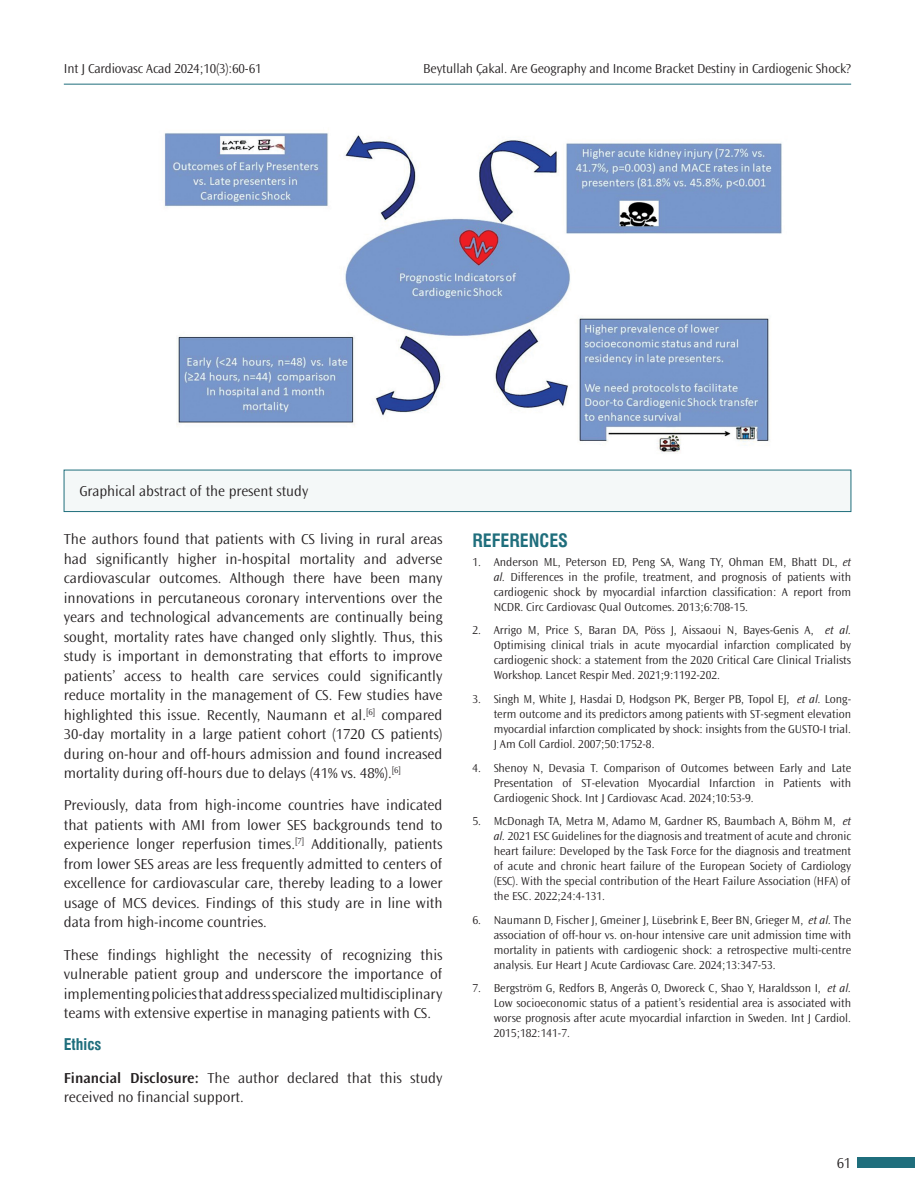
<style>
.page{position:relative;width:915px;height:1191px;background:#fff}
.page>*{position:absolute;margin:0;border:0;box-sizing:border-box;transform-origin:0 0}
.ARA_BASLIK{font:18px "Swiss Condensed Bold Tr";color:#1f6e7c}
.ARA_ARA{font:15.75px "Swiss Condensed Bold Tr";color:#1f6e7c}
.YAZI{font:300 15px/19.5px "Ocean Sans Std";color:#231f20;text-align:justify}
.RESİM-ALTI{font:300 15px "Ocean Sans Std";color:#231f20}
.t1{font:300 13.5px "Ocean Sans Std";letter-spacing:-.01em;color:#231f20}
.t2{font:300 12px/15px "Ocean Sans Std";color:#231f20;text-align:justify}
.s1{font-weight:600}
.s2{font-style:italic}
</style>
<div class="page">
<div style="left:857px;top:1157px;width:57px;height:11px;background:#1f6e7c"></div>
<hr style="left:64px;top:84px;width:786px;height:1px;background:#1f6e7c">
<div style="left:64px;top:470px;width:786px;height:41px;background:#f4f8f8"></div>
<div style="left:64px;top:469px;width:787px;height:43px;border:1px solid #1f6e7c"></div>
<img style="left:164px;top:133px;width:618px;height:320px">
<p class="t1" style="left:64px;top:61px;width:199px">Int J Cardiovasc Acad 2024;10(3):60-61</p>
<p class="t1" style="left:423px;top:61px;width:429px">Beytullah Çakal. Are Geography and Income Bracket Destiny in Cardiogenic Shock?</p>
<p class="RESİM-ALTI" style="left:79px;top:483px;width:230px">Graphical abstract of the present study</p>
<p class="YAZI" style="left:64px;top:529px;width:380px">The authors found that patients with CS living in rural areas had significantly higher in-hospital mortality and adverse cardiovascular outcomes. Although there have been many innovations in percutaneous coronary interventions over the years and technological advancements are continually being sought, mortality rates have changed only slightly. Thus, this study is important in demonstrating that efforts to improve patients’ access to health care services could significantly reduce mortality in the management of CS. Few studies have highlighted this issue. Recently, Naumann et al.<sup>[6]</sup> compared 30-day mortality in a large patient cohort (1720 CS patients) during on-hour and off-hours admission and found increased mortality during off-hours due to delays (41% vs. 48%).<sup>[6]</sup></p>
<p class="YAZI" style="left:64px;top:796px;width:380px">Previously, data from high-income countries have indicated that patients with AMI from lower SES backgrounds tend to experience longer reperfusion times.<sup>[7]</sup> Additionally, patients from lower SES areas are less frequently admitted to centers of excellence for cardiovascular care, thereby leading to a lower usage of MCS devices. Findings of this study are in line with data from high-income countries.</p>
<p class="YAZI" style="left:64px;top:945px;width:380px">These findings highlight the necessity of recognizing this vulnerable patient group and underscore the importance of implementing policies that address specialized multidisciplinary teams with extensive expertise in managing patients with CS.</p>
<p class="ARA_ARA" style="left:64px;top:1035px;width:39px">Ethics</p>
<p class="YAZI" style="left:64px;top:1068px;width:380px"><span class="s1">Financial Disclosure:</span> The author declared that this study received no financial support.</p>
<p class="ARA_BASLIK" style="left:472px;top:529px;width:97px">REFERENCES</p>
<p class="t2" style="left:493px;top:554px;width:359px;text-indent:-21px">1. Anderson ML, Peterson ED, Peng SA, Wang TY, Ohman EM, Bhatt DL, <span class="s2">et al.</span> Differences in the profile, treatment, and prognosis of patients with cardiogenic shock by myocardial infarction classification: A report from NCDR. Circ Cardiovasc Qual Outcomes. 2013;6:708-15.</p>
<p class="t2" style="left:493px;top:623px;width:359px;text-indent:-21px">2. Arrigo M, Price S, Baran DA, Pöss J, Aissaoui N, Bayes-Genis A, <span class="s2">et al.<br></span>Optimising clinical trials in acute myocardial infarction complicated by cardiogenic shock: a statement from the 2020 Critical Care Clinical Trialists Workshop. Lancet Respir Med. 2021;9:1192-202.</p>
<p class="t2" style="left:493px;top:691px;width:359px;text-indent:-21px">3. Singh M, White J, Hasdai D, Hodgson PK, Berger PB, Topol EJ, <span class="s2">et al.</span> Long&shy;term outcome and its predictors among patients with ST-segment elevation myocardial infarction complicated by shock: insights from the GUSTO-I trial.<br>J Am Coll Cardiol. 2007;50:1752-8.</p>
<p class="t2" style="left:493px;top:760px;width:359px;text-indent:-21px">4. Shenoy N, Devasia T. Comparison of Outcomes between Early and Late Presentation of ST-elevation Myocardial Infarction in Patients with Cardiogenic Shock. Int J Cardiovasc Acad. 2024;10:53-9.</p>
<p class="t2" style="left:493px;top:813px;width:359px;text-indent:-21px">5. McDonagh TA, Metra M, Adamo M, Gardner RS, Baumbach A, Böhm M, <span class="s2">et al.</span> 2021 ESC Guidelines for the diagnosis and treatment of acute and chronic heart failure: Developed by the Task Force for the diagnosis and treatment of acute and chronic heart failure of the European Society of Cardiology (ESC). With the special contribution of the Heart Failure Association (HFA) of the ESC. 2022;24:4-131.</p>
<p class="t2" style="left:493px;top:912px;width:359px;text-indent:-21px">6. Naumann D, Fischer J, Gmeiner J, Lüsebrink E, Beer BN, Grieger M, <span class="s2">et al.</span> The association of off-hour vs. on-hour intensive care unit admission time with mortality in patients with cardiogenic shock: a retrospective multi-centre analysis. Eur Heart J Acute Cardiovasc Care. 2024;13:347-53.</p>
<p class="t2" style="left:493px;top:980px;width:359px;text-indent:-21px">7. Bergström G, Redfors B, Angerås O, Dworeck C, Shao Y, Haraldsson I, <span class="s2">et al.<br></span>Low socioeconomic status of a patient’s residential area is associated with worse prognosis after acute myocardial infarction in Sweden. Int J Cardiol.<br>2015;182:141-7.</p>
<p class="YAZI" style="left:836px;top:1153px;width:16px">61</p>
</div>
